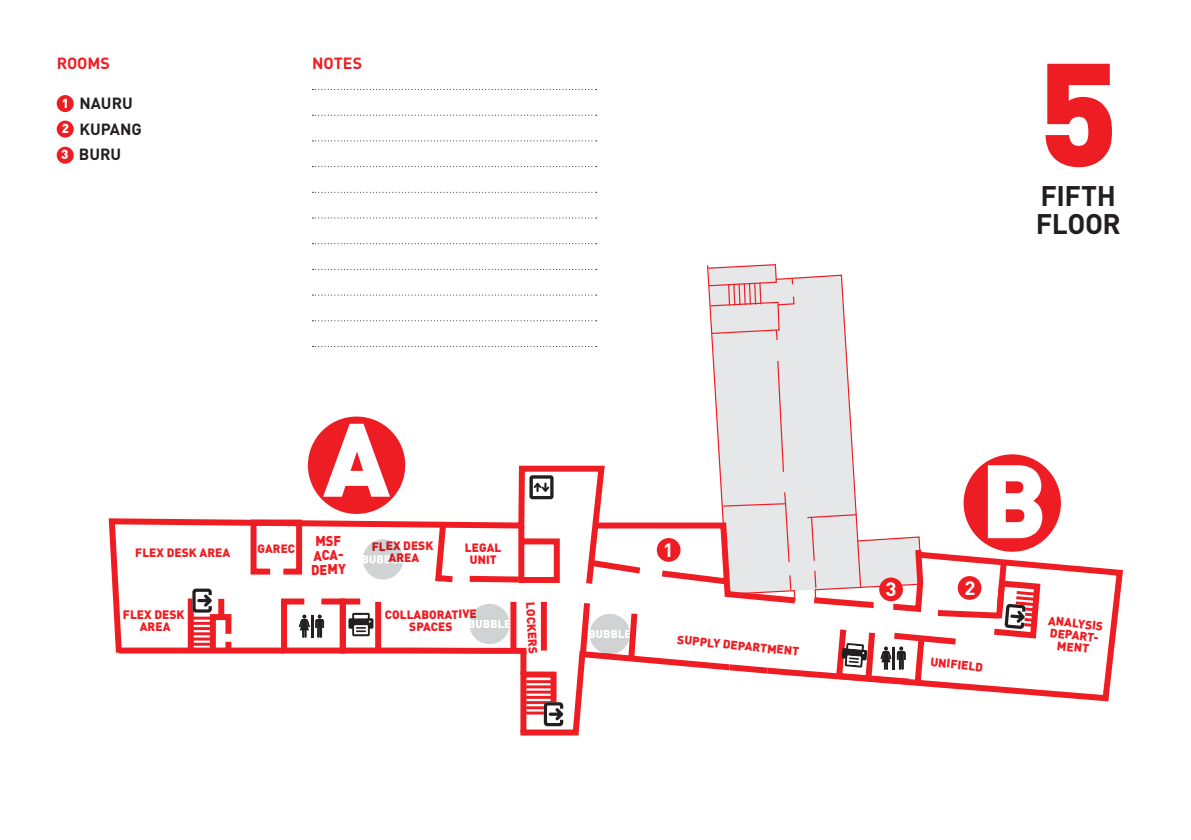
<style>
.page{position:relative;width:1191px;height:840px;background:#fff}
.page>*{position:absolute;margin:0;border:0;box-sizing:border-box;transform-origin:0 0}
.t1{font:900 144px "DIN Pro";color:#ee1d23}
.t2{font:700 28px/28px "DIN Pro";letter-spacing:-.015em;color:#231f20}
.t3{font:700 19.2px "DIN Pro";color:#fff;scale:1.07 1}
.t4{font:700 19.2px "DIN Pro";color:#fff}
.t5{font:700 16px/25.6px "DIN Pro";color:#231f20}
.t6{font:700 16px "DIN Pro";color:#ee1d23}
.t7{font:900 14px/14px "DIN Pro";letter-spacing:-.01em;color:#ee1d23;text-align:center;scale:.93 1}
.t8{font:900 12px/12px "DIN Pro";letter-spacing:-.01em;color:#ee1d23;text-align:center}
.t9{font:900 11.8px/11.8px "DIN Pro";color:#ee1d23;text-align:center}
.s1{font-weight:900;font-size:13px;color:#fff}
</style>
<div class="page">
<div style="left:57px;top:120px;width:17px;height:17px;background:#ee1d23;border-radius:50%"></div>
<div style="left:57px;top:95px;width:17px;height:17px;background:#ee1d23;border-radius:50%"></div>
<svg style="left:108px;top:518px;width:139px;height:136px"></svg>
<div style="left:119px;top:647px;width:165px;height:6px;background:#ee1d23"></div>
<svg style="left:185px;top:588px;width:49px;height:66px"></svg>
<svg style="left:312px;top:89px;width:284px;height:1px"></svg>
<svg style="left:312px;top:115px;width:284px;height:1px"></svg>
<svg style="left:312px;top:140px;width:284px;height:1px"></svg>
<svg style="left:312px;top:166px;width:284px;height:1px"></svg>
<svg style="left:312px;top:192px;width:284px;height:1px"></svg>
<svg style="left:312px;top:217px;width:284px;height:1px"></svg>
<svg style="left:312px;top:243px;width:284px;height:1px"></svg>
<svg style="left:247px;top:264px;width:876px;height:472px"></svg>
<div style="left:57px;top:147px;width:17px;height:17px;background:#ee1d23;border-radius:50%"></div>
<h3 class="t6" style="left:57px;top:50px;width:55px">ROOMS</h3>
<h3 class="t6" style="left:312px;top:50px;width:52px">NOTES</h3>
<h3 class="t5" style="left:61px;top:88px;width:82px"><span class="s1">1</span> NAURU<br><span class="s1">2</span> KUPANG<br><span class="s1">3</span> BURU</h3>
<h1 class="t1" style="left:1038px;top:-10px;width:82px">5</h1>
<h2 class="t2" style="left:1035px;top:178px;width:87px">FIFTH<br>FLOOR</h2>
<p class="t8" style="left:135px;top:544px;width:96px">FLEX DESK AREA</p>
<p class="t9" style="left:257px;top:541px;width:39px;rotate:-1deg">GAREC</p>
<p class="t7" style="left:311px;top:532px;width:39px">MSF<br>ACA-<br>DEMY</p>
<p class="t8" style="left:372px;top:538px;width:63px">FLEX DESK<br>AREA</p>
<p class="t9" style="left:465px;top:540px;width:38px;rotate:-1deg">LEGAL<br>UNIT</p>
<h3 class="t4" style="left:663px;top:534px;width:12px">1</h3>
<h3 class="t3" style="left:885px;top:573px;width:12px">3</h3>
<h3 class="t3" style="left:964px;top:572px;width:12px">2</h3>
<p class="t8" style="left:123px;top:607px;width:63px">FLEX DESK<br>AREA</p>
<p class="t8" style="left:385px;top:606px;width:94px">COLLABORATIVE<br>SPACES</p>
<p class="t8" style="left:538px;top:601px;width:53px;rotate:87deg">LOCKERS</p>
<p class="t8" style="left:678px;top:631px;width:124px;rotate:6deg">SUPPLY DEPARTMENT</p>
<p class="t8" style="left:931px;top:653px;width:54px;rotate:6deg">UNIFIELD</p>
<p class="t8" style="left:1049px;top:612px;width:57px;rotate:6deg">ANALYSIS<br>DEPART-<br>MENT</p>
</div>
